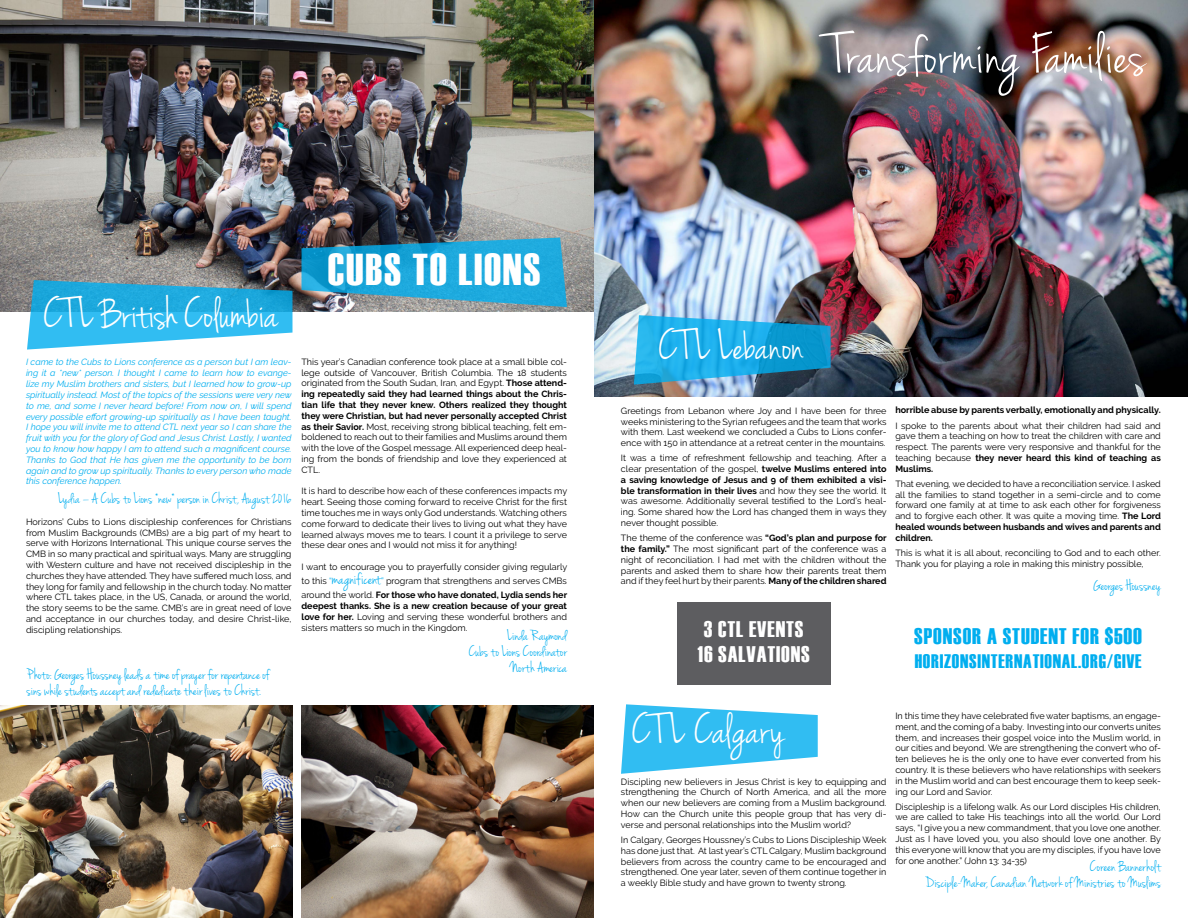
<style>
.page{position:relative;width:1188px;height:918px;background:#fff}
.page>*{position:absolute;margin:0;border:0;box-sizing:border-box;transform-origin:0 0}
.t1{font:60px "Jenna Sue";letter-spacing:.01em;color:#fff}
.t2{font:44.47px "Jenna Sue";letter-spacing:.01em;color:#fff}
.t3{font:44.47px "Haettenschweiler";color:#fff}
.t4{font:44.47px "Jenna Sue";letter-spacing:.03em;color:#fff}
.t5{font:22.5px/24.2px "Haettenschweiler";letter-spacing:.04em;color:#fff}
.t6{font:22.5px "Haettenschweiler";color:#00aeef}
.t7{font:19.5px "Haettenschweiler";color:#00aeef}
.t8{font:15.75px/15.8px "Jenna Sue";color:#00aeef;text-align:right}
.t9{font:9px/10.8px "Raleway";color:#000;text-align:justify}
.t10{font:italic 9px/10.9px "Raleway";color:#00aeef;text-align:justify}
.t11{font:700 9px "Raleway";color:#000}
.s1{font-weight:700}
.s2{color:#00aeef}
.s3{font-family:"Jenna Sue";font-size:18px;color:#00aeef}
</style>
<div class="page">
<div style="left:677px;top:603px;width:154px;height:82px;background:#5d5d60"></div>
<svg style="left:621px;top:704px;width:197px;height:70px"></svg>
<img style="left:594px;top:0;width:594px;height:396px">
<img style="left:0;top:706px;width:292px;height:212px">
<img style="left:0;top:0;width:594px;height:312px">
<img style="left:302px;top:706px;width:292px;height:212px">
<svg style="left:302px;top:238px;width:265px;height:69px;background:#2e9cc6"></svg>
<svg style="left:634px;top:315px;width:197px;height:70px;background:#2b9ed0"></svg>
<svg style="left:27px;top:280px;width:265px;height:70px;background:#4ab8e1"></svg>
<h1 class="t1" style="left:831px;top:21px;width:316px">Transforming Families</h1>
<h2 class="t2" style="left:43px;top:289px;width:236px">CTL British Columbia</h2>
<h2 class="t3" style="left:328px;top:244px;width:19px">CUBS</h2>
<h2 class="t3" style="left:413px;top:244px;width:63px">TO LIONS</h2>
<p class="t10" style="left:26px;top:357px;width:267px">I came to the Cubs to Lions conference as a person but I am leav&shy;ing it a *new* person. I thought I came to learn how to evange&shy;lize my Muslim brothers and sisters, but I learned how to grow-up spiritually instead. Most of the topics of the sessions were very new to me, and some I never heard before! From now on, I will spend every possible effort growing-up spiritually as I have been taught.<br>I hope you will invite me to attend CTL next year so I can share the fruit with you for the glory of God and Jesus Christ. Lastly, I wanted you to know how happy I am to attend such a magnificent course.<br>Thanks to God that He has given me the opportunity to be born again and to grow up spiritually. Thanks to every person who made this conference happen.</p>
<h3 class="t8" style="left:58px;top:492px;width:235px">Lydia – A Cubs to Lions *new* person in Christ, August 2016</h3>
<p class="t9" style="left:26px;top:516px;width:267px">Horizons’ Cubs to Lions discipleship conferences for Christians from Muslim Backgrounds (CMBs) are a big part of my heart to serve with Horizons International. This unique course serves the CMB in so many practical and spiritual ways. Many are struggling with Western culture and have not received discipleship in the churches they have attended. They have suffered much loss, and they long for family and fellowship in the church today. No matter where CTL takes place, in the US, Canada, or around the world, the story seems to be the same. CMB’s are in great need of love and acceptance in our churches today, and desire Christ-like, discipling relationships.</p>
<h3 class="t8" style="left:27px;top:668px;width:244px;text-align:left">P hoto: Georges Houssney leads a time of prayer for repentance of sins while students accept and rededicate their lives to Christ.</h3>
<p class="t9" style="left:301px;top:356px;width:267px">This year’s Canadian conference took place at a small bible col&shy;lege outside of Vancouver, British Columbia. The 18 students originated from the South Sudan, Iran, and Egypt. <span class="s1">Those attend&shy;ing repeatedly said they had learned things about the Chris&shy;tian life that they never knew. Others realized they thought they were Christian, but had never personally accepted Christ as their Savior.</span> Most, receiving strong biblical teaching, felt em&shy;boldened to reach out to their families and Muslims around them with the love of the Gospel message. All experienced deep heal&shy;ing from the bonds of friendship and love they experienced at CTL.</p>
<p class="t9" style="left:301px;top:486px;width:267px">It is hard to describe how each of these conferences impacts my heart. Seeing those coming forward to receive Christ for the first time touches me in ways only God understands. Watching others come forward to dedicate their lives to living out what they have learned always moves me to tears. I count it a privilege to serve these dear ones and I would not miss it for anything!</p>
<p class="t9" style="left:301px;top:560px;width:267px;line-height:14.2px">I want to encourage you to prayerfully consider giving regularly to this <span class="s2">“</span><span class="s3">magnificent</span><span class="s2">”</span> program that strengthens and serves CMBs around the world. <span class="s1">For those who have donated, Lydia sends her</span></p>
<p class="t9" style="left:302px;top:601px;width:267px"><span class="s1">deepest thanks. She is a new creation because of your great love for her.</span> Loving and serving these wonderful brothers and sisters matters so much in the Kingdom.</p>
<h3 class="t8" style="left:469px;top:629px;width:100px">Linda Raymond<br>Cubs to Lions Coordinator<br>North America</h3>
<h2 class="t2" style="left:658px;top:321px;width:147px">C TL Lebanon</h2>
<p class="t9" style="left:621px;top:405px;width:267px">Greetings from Lebanon where Joy and I have been for three weeks ministering to the Syrian refugees and the team that works with them. Last weekend we concluded a Cubs to Lions confer&shy;ence with 150 in attendance at a retreat center in the mountains.</p>
<p class="t9" style="left:621px;top:453px;width:267px">It was a time of refreshment fellowship and teaching. After a clear presentation of the gospel, <span class="s1">twelve Muslims entered into a saving knowledge of Jesus and 9 of them exhibited a visi&shy;ble transformation in their lives</span> and how they see the world. It was awesome. Additionally several testified to the Lord’s heal&shy;ing. Some shared how the Lord has changed them in ways they never thought possible.</p>
<p class="t9" style="left:621px;top:533px;width:267px">The theme of the conference was <span class="s1">“God’s plan and purpose for the family.”</span> The most significant part of the conference was a night of reconciliation. I had met with the children without the parents and asked them to share how their parents treat them and if they feel hurt by their parents. <span class="s1">Many of the children shared</span></p>
<p class="t11" style="left:895px;top:405px;width:267px">horrible abuse by parents verbally, emotionally and physically.</p>
<p class="t9" style="left:895px;top:420px;width:267px">I spoke to the parents about what their children had said and gave them a teaching on how to treat the children with care and respect. The parents were very responsive and thankful for the teaching because <span class="s1">they never heard this kind of teaching as Muslims.</span></p>
<p class="t9" style="left:895px;top:478px;width:267px">That evening, we decided to have a reconciliation service. I asked all the families to stand together in a semi-circle and to come forward one family at at time to ask each other for forgiveness and to forgive each other. It was quite a moving time. <span class="s1">The Lord healed wounds between husbands and wives and parents and children.</span></p>
<p class="t9" style="left:895px;top:547px;width:267px">This is what it is all about, reconciling to God and to each other.<br>Thank you for playing a role in making this ministry possible,</p>
<h3 class="t8" style="left:1093px;top:578px;width:69px">Georges Houssney</h3>
<h3 class="t5" style="left:698px;top:616px;width:70px">3 CTL EVENTS<br>16 SALVATIONS</h3>
<h3 class="t6" style="left:914px;top:623px;width:21px">SPONSOR</h3>
<h3 class="t6" style="left:987px;top:623px;width:26px">A STUDENT</h3>
<h3 class="t6" style="left:1073px;top:623px;width:71px">FOR $500</h3>
<h3 class="t7" style="left:915px;top:650px;width:9px">HORIZONSINTERNATIONAL</h3>
<h3 class="t7" style="left:1078px;top:650px;width:52px">.ORG/GIVE</h3>
<h2 class="t4" style="left:632px;top:705px;width:154px">CTL Calgary</h2>
<p class="t9" style="left:621px;top:776px;width:267px">Discipling new believers in Jesus Christ is key to equipping and strengthening the Church of North America, and all the more when our new believers are coming from a Muslim background.<br>How can the Church unite this people group that has very di&shy;verse and personal relationships into the Muslim world?</p>
<p class="t9" style="left:621px;top:834px;width:267px">In Calgary, Georges Houssney’s Cubs to Lions Discipleship Week has done just that. At last year’s CTL Calgary, Muslim background believers from across the country came to be encouraged and strengthened. One year later, seven of them continue together in a weekly Bible study and have grown to twenty strong.</p>
<p class="t9" style="left:895px;top:710px;width:267px">In this time they have celebrated five water baptisms, an engage&shy;ment, and the coming of a baby. Investing into our converts unites them, and increases their gospel voice into the Muslim world, in our cities and beyond. We are strengthening the convert who of&shy;ten believes he is the only one to have ever converted from his country. It is these believers who have relationships with seekers in the Muslim world and can best encourage them to keep seek&shy;ing our Lord and Savior.</p>
<p class="t9" style="left:895px;top:801px;width:267px">Discipleship is a lifelong walk. As our Lord disciples His children, we are called to take His teachings into all the world. Our Lord says, “I give you a new commandment, that you love one another.<br>Just as I have loved you, you also should love one another. By this everyone will know that you are my disciples, if you have love for one another.” (John 13: 34-35)</p>
<h3 class="t8" style="left:925px;top:859px;width:237px">Coreen Bannerholt<br>Disciple-Maker, Canadian Network of Ministries to Muslims</h3>
</div>
